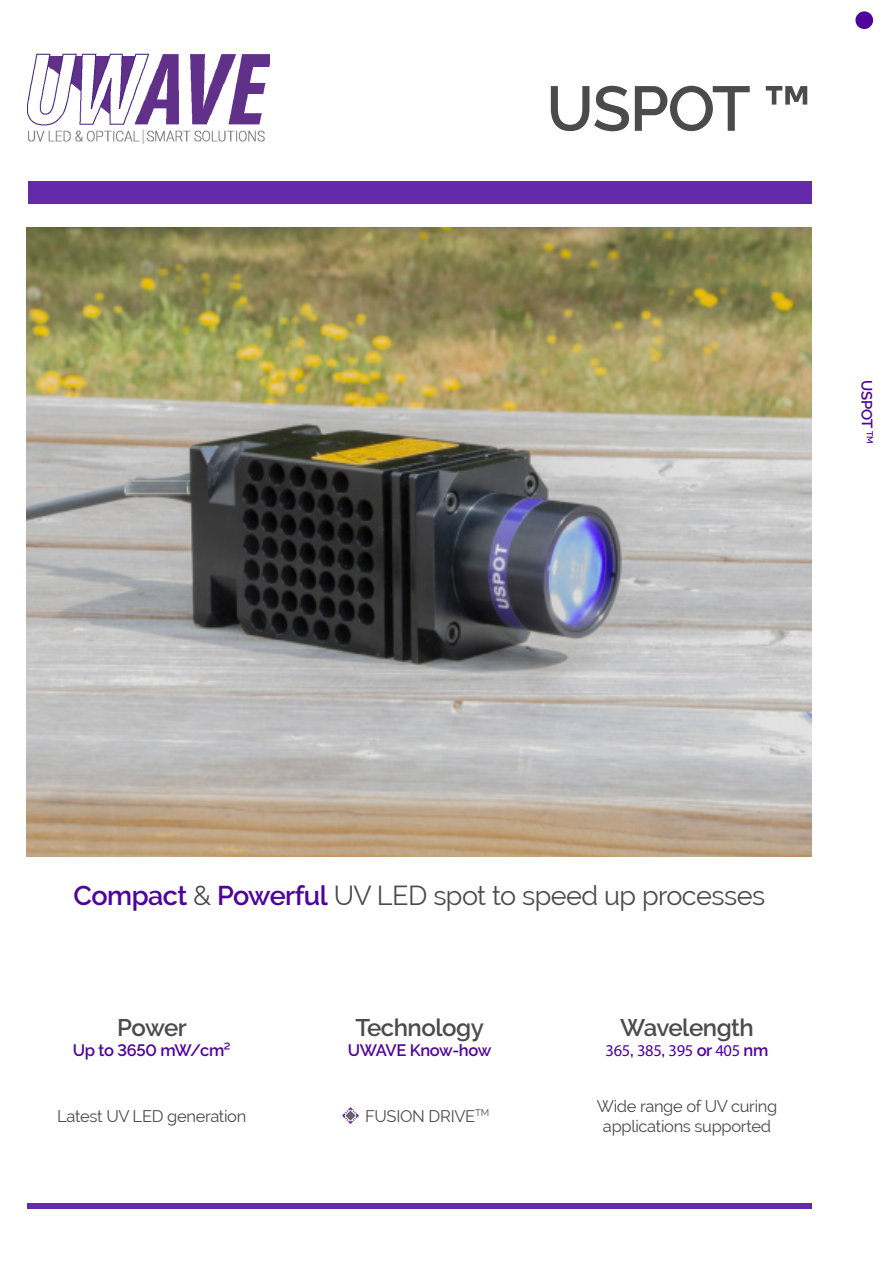
<style>
.page{position:relative;width:893px;height:1263px;background:#fff}
.page>*{position:absolute;margin:0;border:0;box-sizing:border-box;transform-origin:0 0}
.t1{font:600 63px "Raleway";letter-spacing:-.02em;color:#4b4b4b}
.t2{font:27px "Raleway";letter-spacing:-.02em;color:#4b4b4b}
.t3{font:600 24px "Raleway";letter-spacing:-.02em;color:#4b4b4b}
.t4{font:16.5px/19.8px "Raleway";letter-spacing:-.02em;color:#4b4b4b;text-align:center}
.t5{font:600 16.5px "Raleway";letter-spacing:-.02em;color:#4f039c}
.t6{font:16.5px "Myriad Pro";letter-spacing:-.02em;color:#4f039c}
.t7{font:600 15px "Raleway";color:#4f039c}
.s1{font-weight:600;color:#4f039c}
.s2{font-family:"Raleway";font-weight:600}
</style>
<div class="page">
<img style="left:27px;top:227px;width:785px;height:629px">
<div style="left:28px;top:181px;width:784px;height:22px;background:#632ba9"></div>
<div style="left:27px;top:1203px;width:785px;height:5px;background:#632ba9"></div>
<img style="left:342px;top:1107px;width:17px;height:16px">
<img style="left:27px;top:54px;width:243px;height:90px">
<div style="left:855px;top:11px;width:19px;height:19px;background:#4f039c;border-radius:50%"></div>
<div style="left:854px;top:10px;width:21px;height:21px;border:2px solid #fff;border-radius:50%"></div>
<p class="t1" style="left:546px;top:72px;width:267px">USPOT ™</p>
<p class="t7" style="left:875px;top:379px;width:66px;rotate:89deg">USPOT <sup>TM</sup></p>
<p class="t2" style="left:74px;top:880px;width:693px"><span class="s1">Compact</span> &amp; <span class="s1">Powerful</span> UV LED spot to speed up processes</p>
<p class="t3" style="left:117px;top:1014px;width:71px">Power</p>
<p class="t5" style="left:73px;top:1041px;width:159px">Up to 3650 mW/cm²</p>
<p class="t3" style="left:355px;top:1014px;width:130px">Technology</p>
<p class="t5" style="left:348px;top:1041px;width:145px">UWAVE Know-how</p>
<p class="t3" style="left:620px;top:1014px;width:135px">Wavelength</p>
<p class="t6" style="left:606px;top:1040px;width:164px">365<span class="s2">,</span> 385<span class="s2">,</span> 395 <span class="s2">or</span> 405 <span class="s2">nm</span></p>
<p class="t4" style="left:57px;top:1106px;width:191px">Latest UV LED generation</p>
<p class="t4" style="left:597px;top:1096px;width:182px">Wide range of UV curing applications supported</p>
<p class="t4" style="left:365px;top:1106px;width:126px">FUSION DRIVE<sup>TM</sup></p>
</div>
